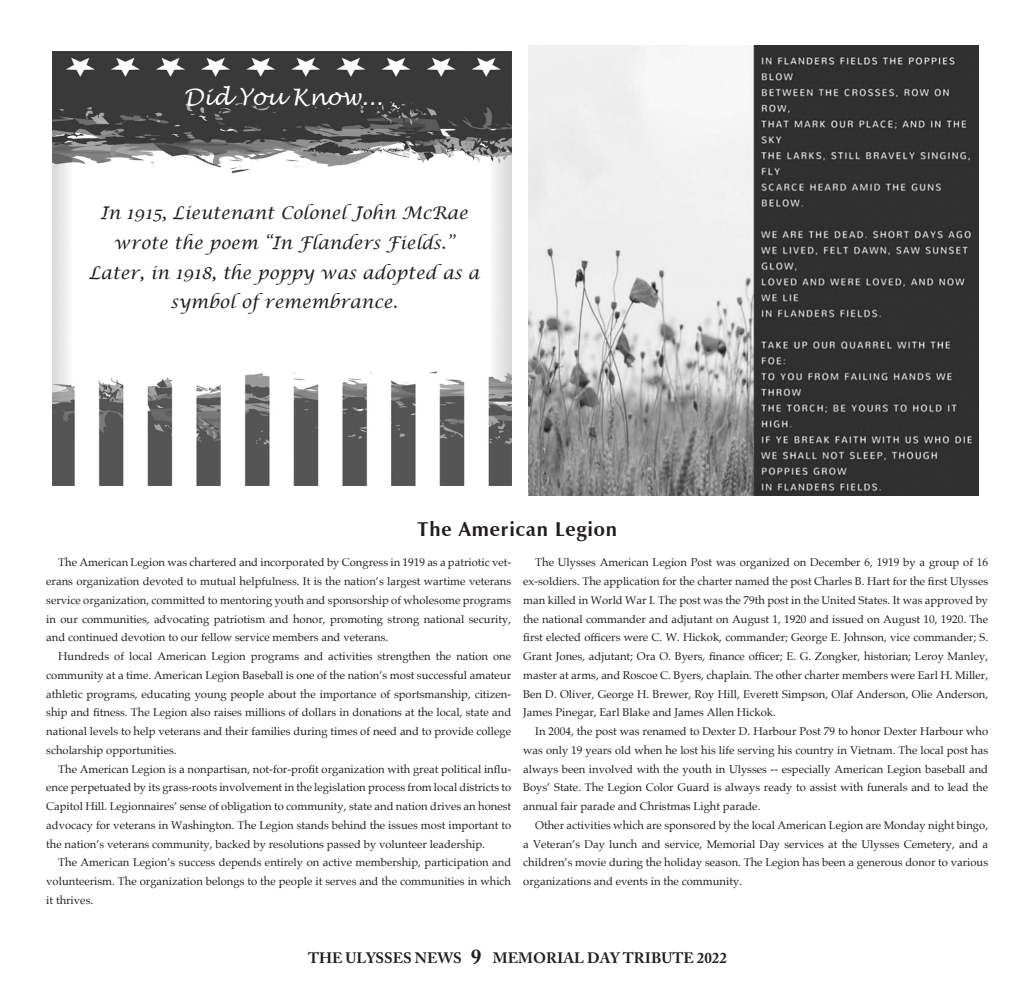
<style>
.page{position:relative;width:1035px;height:990px;background:#fff}
.page>*{position:absolute;margin:0;border:0;box-sizing:border-box;transform-origin:0 0}
.Body1012{font:italic 22.5px "Lucida Handwriting";color:#fff}
.HeadZapfHum24{font:700 20px "Zapf Humanist 601 BT";letter-spacing:.04em;color:#231f20}
.Body1012-2{font:italic 17.5px "Lucida Calligraphy";color:#231f20}
.t1{font:700 15px "Adobe Caslon Pro";color:#231f20}
.Body1011{font:11.25px/18.8px "Palatino";color:#231f20;text-align:justify}
.s1{font-size:21.25px}
</style>
<div class="page">
<img style="left:52px;top:51px;width:459px;height:435px">
<img style="left:529px;top:46px;width:450px;height:450px">
<p class="Body1012" style="left:184px;top:83px;width:201px">Did You Know...</p>
<p class="Body1012-2" style="left:100px;top:202px;width:369px">In 1915, Lieutenant Colonel John McRae</p>
<p class="Body1012-2" style="left:114px;top:232px;width:342px">wrote the poem “In Flanders Fields.”</p>
<p class="Body1012-2" style="left:89px;top:262px;width:392px">Later, in 1918, the poppy was adopted as a</p>
<p class="Body1012-2" style="left:171px;top:292px;width:229px">symbol of remembrance.</p>
<p class="HeadZapfHum24" style="left:417px;top:516px;width:202px">The American Legion</p>
<p class="Body1011" style="left:46px;top:553px;width:466px;text-indent:12px">The American Legion was chartered and incorporated by Congress in 1919 as a patriotic vet&shy;erans organization devoted to mutual helpfulness. It is the nation’s largest wartime veterans service organization, committed to mentoring youth and sponsorship of wholesome programs in our communities, advocating patriotism and honor, promoting strong national security, and continued devotion to our fellow service members and veterans.</p>
<p class="Body1011" style="left:46px;top:647px;width:466px;text-indent:12px">Hundreds of local American Legion programs and activities strengthen the nation one community at a time. American Legion Baseball is one of the nation’s most successful amateur athletic programs, educating young people about the importance of sportsmanship, citizen&shy;ship and fitness. The Legion also raises millions of dollars in donations at the local, state and national levels to help veterans and their families during times of need and to provide college scholarship opportunities.</p>
<p class="Body1011" style="left:46px;top:759px;width:467px;text-indent:12px">The American Legion is a nonpartisan, not-for-profit organization with great political influ&shy;ence perpetuated by its grass-roots involvement in the legislation process from local districts to Capitol Hill. Legionnaires’ sense of obligation to community, state and nation drives an honest advocacy for veterans in Washington. The Legion stands behind the issues most important to the nation’s veterans community, backed by resolutions passed by volunteer leadership.</p>
<p class="Body1011" style="left:46px;top:853px;width:466px;text-indent:12px">The American Legion’s success depends entirely on active membership, participation and volunteerism. The organization belongs to the people it serves and the communities in which it thrives.</p>
<p class="Body1011" style="left:523px;top:553px;width:467px;text-indent:12px">The Ulysses American Legion Post was organized on December 6, 1919 by a group of 16 ex-soldiers. The application for the charter named the post Charles B. Hart for the first Ulysses man killed in World War I. The post was the 79th post in the United States. It was approved by the national commander and adjutant on August 1, 1920 and issued on August 10, 1920. The first elected officers were C. W. Hickok, commander; George E. Johnson, vice commander; S.<br>Grant Jones, adjutant; Ora O. Byers, finance officer; E. G. Zongker, historian; Leroy Manley, master at arms, and Roscoe C. Byers, chaplain. The other charter members were Earl H. Miller, Ben D. Oliver, George H. Brewer, Roy Hill, Everett Simpson, Olaf Anderson, Olie Anderson, James Pinegar, Earl Blake and James Allen Hickok.</p>
<p class="Body1011" style="left:523px;top:722px;width:466px;text-indent:12px">In 2004, the post was renamed to Dexter D. Harbour Post 79 to honor Dexter Harbour who was only 19 years old when he lost his life serving his country in Vietnam. The local post has always been involved with the youth in Ulysses -- especially American Legion baseball and Boys’ State. The Legion Color Guard is always ready to assist with funerals and to lead the annual fair parade and Christmas Light parade.</p>
<p class="Body1011" style="left:523px;top:816px;width:466px;text-indent:12px">Other activities which are sponsored by the local American Legion are Monday night bingo, a Veteran’s Day lunch and service, Memorial Day services at the Ulysses Cemetery, and a children’s movie during the holiday season. The Legion has been a generous donor to various organizations and events in the community.</p>
<p class="t1" style="left:308px;top:949px;width:420px">THE ULYSSES NEWS <span class="s1">9</span> MEMORIAL DAY TRIBUTE 2022</p>
</div>
